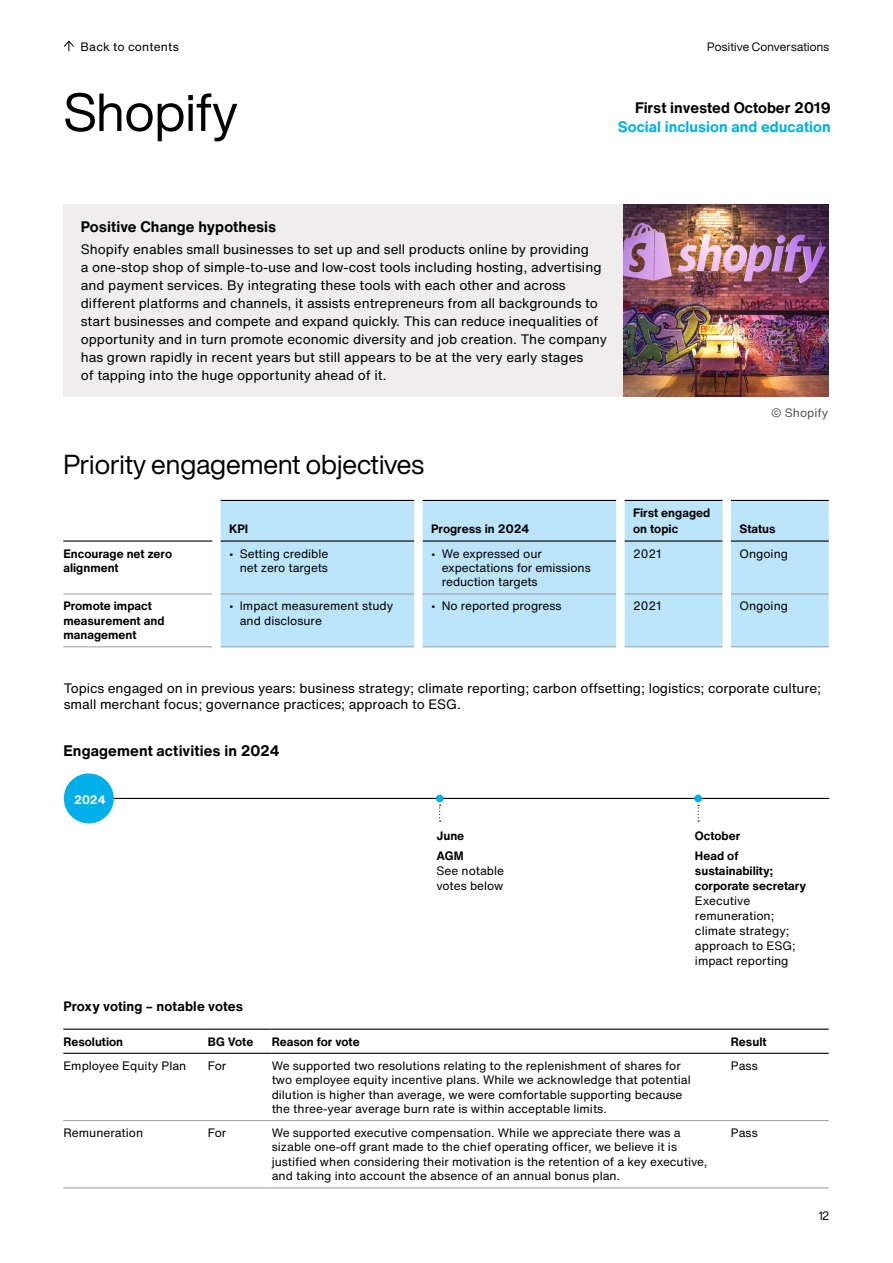
<style>
.page{position:relative;width:893px;height:1263px;background:#fff}
.page>*{position:absolute;margin:0;border:0;box-sizing:border-box;transform-origin:0 0}
.t1{font:52.5px "Helvetica Now Display";color:#000}
.t2{font:27px "Helvetica Now Display";color:#000}
.t3{font:700 15px "Helvetica Now Text";color:#000}
.t4{font:700 15px "Helvetica Now Text";color:#00aeea}
.t5{font:13.5px/18px "Helvetica Now Text";color:#000}
.t6{font:700 13.5px "Helvetica Now Text";letter-spacing:.01em;color:#000}
.t7{font:12px/14.4px "Helvetica Now Text";color:#000}
.t8{font:700 12px/14.4px "Helvetica Now Text";color:#000}
.t9{font:12px "Helvetica Now Display";letter-spacing:.015em;color:#000}
.t10{font:12px "Helvetica Now Text";color:#575756}
.t11{font:700 12px "Helvetica Now Text";color:#fff}
</style>
<div class="page">
<svg style="left:63px;top:40px;width:11px;height:11px"></svg>
<div style="left:64px;top:204px;width:561px;height:193px;background:#efedee"></div>
<img style="left:624px;top:204px;width:204px;height:193px">
<hr style="left:107px;top:798px;width:722px;height:1px;background:#000">
<div style="left:64px;top:773px;width:50px;height:50px;background:#00aeea;border-radius:50%"></div>
<div style="left:694px;top:795px;width:8px;height:7px;background:#00aeea;border-radius:50%"></div>
<svg style="left:439px;top:805px;width:2px;height:17px"></svg>
<div style="left:436px;top:795px;width:7px;height:7px;background:#00aeea;border-radius:50%"></div>
<div style="left:221px;top:500px;width:202px;height:147px;background:#bce4fa"></div>
<div style="left:423px;top:500px;width:406px;height:147px;background:#bce4fa"></div>
<hr style="left:63px;top:594px;width:149px;height:1px;background:#9d9d9c">
<hr style="left:63px;top:646px;width:149px;height:1px;background:#9d9d9c">
<hr style="left:221px;top:594px;width:193px;height:1px;background:#9d9d9c">
<hr style="left:423px;top:594px;width:193px;height:1px;background:#9d9d9c">
<hr style="left:625px;top:594px;width:97px;height:1px;background:#9d9d9c">
<hr style="left:731px;top:594px;width:98px;height:1px;background:#9d9d9c">
<hr style="left:221px;top:646px;width:193px;height:1px;background:#9d9d9c">
<hr style="left:423px;top:646px;width:193px;height:1px;background:#9d9d9c">
<hr style="left:625px;top:646px;width:97px;height:1px;background:#9d9d9c">
<hr style="left:731px;top:646px;width:98px;height:1px;background:#9d9d9c">
<hr style="left:63px;top:540px;width:149px;height:2px;background:#000">
<hr style="left:221px;top:500px;width:193px;height:1px;background:#000">
<hr style="left:423px;top:500px;width:193px;height:1px;background:#000">
<hr style="left:625px;top:500px;width:97px;height:1px;background:#000">
<hr style="left:731px;top:500px;width:98px;height:1px;background:#000">
<hr style="left:221px;top:540px;width:193px;height:2px;background:#000">
<hr style="left:423px;top:540px;width:193px;height:2px;background:#000">
<hr style="left:625px;top:540px;width:97px;height:2px;background:#000">
<hr style="left:731px;top:540px;width:98px;height:2px;background:#000">
<hr style="left:63px;top:1120px;width:145px;height:1px;background:#9d9d9c">
<hr style="left:63px;top:1187px;width:145px;height:1px;background:#9d9d9c">
<hr style="left:208px;top:1120px;width:64px;height:1px;background:#9d9d9c">
<hr style="left:272px;top:1120px;width:459px;height:1px;background:#9d9d9c">
<hr style="left:731px;top:1120px;width:98px;height:1px;background:#9d9d9c">
<hr style="left:208px;top:1187px;width:64px;height:1px;background:#9d9d9c">
<hr style="left:272px;top:1187px;width:459px;height:1px;background:#9d9d9c">
<hr style="left:731px;top:1187px;width:98px;height:1px;background:#9d9d9c">
<hr style="left:63px;top:1028px;width:145px;height:2px;background:#000">
<hr style="left:63px;top:1053px;width:145px;height:1px;background:#000">
<hr style="left:208px;top:1028px;width:64px;height:2px;background:#000">
<hr style="left:272px;top:1028px;width:459px;height:2px;background:#000">
<hr style="left:731px;top:1028px;width:98px;height:2px;background:#000">
<hr style="left:208px;top:1053px;width:64px;height:1px;background:#000">
<hr style="left:272px;top:1053px;width:459px;height:1px;background:#000">
<hr style="left:731px;top:1053px;width:98px;height:1px;background:#000">
<p class="t7" style="left:80px;top:40px;width:100px">Back to contents</p>
<p class="t9" style="left:707px;top:39px;width:123px">Positive Conversations</p>
<h1 class="t1" style="left:64px;top:77px;width:175px">Shopify</h1>
<p class="t3" style="left:635px;top:97px;width:197px">First invested October 2019</p>
<p class="t4" style="left:618px;top:117px;width:214px">Social inclusion and education</p>
<p class="t3" style="left:81px;top:216px;width:197px">Positive Change hypothesis</p>
<p class="t5" style="left:81px;top:240px;width:528px">Shopify enables small businesses to set up and sell products online by providing<br>a one-stop shop of simple-to-use and low-cost tools including hosting, advertising and payment services. By integrating these tools with each other and across different platforms and channels, it assists entrepreneurs from all backgrounds to start businesses and compete and expand quickly. This can reduce inequalities of opportunity and in turn promote economic diversity and job creation. The company has grown rapidly in recent years but still appears to be at the very early stages<br>of tapping into the huge opportunity ahead of it.</p>
<h2 class="t2" style="left:63px;top:446px;width:362px">Priority engagement objectives</h2>
<p class="t8" style="left:229px;top:522px;width:20px">KPI</p>
<p class="t8" style="left:431px;top:522px;width:100px">Progress in 2024</p>
<p class="t8" style="left:633px;top:504px;width:79px;line-height:16.5px">First engaged on topic</p>
<p class="t10" style="left:771px;top:404px;width:59px">© Shopify</p>
<p class="t8" style="left:739px;top:522px;width:38px">Status</p>
<p class="t8" style="left:63px;top:546px;width:110px">Encourage net zero alignment</p>
<p class="t7" style="left:229px;top:546px;width:101px;text-align:right">ș Setting credible net zero targets</p>
<p class="t7" style="left:442px;top:546px;width:150px;text-indent:-11px">ș We expressed our expectations for emissions reduction targets</p>
<p class="t7" style="left:633px;top:546px;width:30px">2021</p>
<p class="t7" style="left:739px;top:546px;width:50px">Ongoing</p>
<p class="t8" style="left:63px;top:599px;width:103px">Promote impact measurement and management</p>
<p class="t7" style="left:240px;top:599px;width:155px;text-indent:-11px">ș Impact measurement study and disclosure</p>
<p class="t7" style="left:431px;top:599px;width:132px">ș No reported progress</p>
<p class="t7" style="left:633px;top:599px;width:30px">2021</p>
<p class="t7" style="left:739px;top:599px;width:50px">Ongoing</p>
<p class="t5" style="left:64px;top:680px;width:759px;line-height:16.2px">Topics engaged on in previous years: business strategy; climate reporting; carbon offsetting; logistics; corporate culture; small merchant focus; governance practices; approach to ESG.</p>
<p class="t3" style="left:63px;top:741px;width:218px">Engagement activities in 2024</p>
<p class="t11" style="left:74px;top:791px;width:33px">2024</p>
<p class="t6" style="left:63px;top:997px;width:181px">Proxy voting – notable votes</p>
<p class="t8" style="left:436px;top:827px;width:29px;line-height:19.2px">June<br>AGM</p>
<p class="t7" style="left:436px;top:863px;width:69px;line-height:15px">See notable votes below</p>
<p class="t8" style="left:695px;top:827px;width:47px;line-height:19.2px">October<br>Head of</p>
<p class="t8" style="left:695px;top:863px;width:113px;line-height:15px">sustainability; corporate secretary</p>
<p class="t7" style="left:695px;top:893px;width:102px;line-height:15px">Executive remuneration; climate strategy; approach to ESG; impact reporting</p>
<p class="t8" style="left:63px;top:1034px;width:61px">Resolution</p>
<p class="t8" style="left:208px;top:1034px;width:47px">BG Vote</p>
<p class="t8" style="left:272px;top:1034px;width:90px">Reason for vote</p>
<p class="t8" style="left:731px;top:1034px;width:37px">Result</p>
<p class="t7" style="left:63px;top:1058px;width:124px">Employee Equity Plan</p>
<p class="t7" style="left:208px;top:1058px;width:20px">For</p>
<p class="t7" style="left:272px;top:1058px;width:420px">We supported two resolutions relating to the replenishment of shares for two employee equity incentive plans. While we acknowledge that potential dilution is higher than average, we were comfortable supporting because the three-year average burn rate is within acceptable limits.</p>
<p class="t7" style="left:731px;top:1058px;width:28px">Pass</p>
<p class="t7" style="left:63px;top:1126px;width:81px">Remuneration</p>
<p class="t7" style="left:208px;top:1126px;width:20px">For</p>
<p class="t7" style="left:272px;top:1126px;width:437px">We supported executive compensation. While we appreciate there was a sizable one-off grant made to the chief operating officer, we believe it is justified when considering their motivation is the retention of a key executive, and taking into account the absence of an annual bonus plan.</p>
<p class="t7" style="left:731px;top:1126px;width:28px">Pass</p>
<p class="t9" style="left:818px;top:1208px;width:12px">12</p>
</div>
